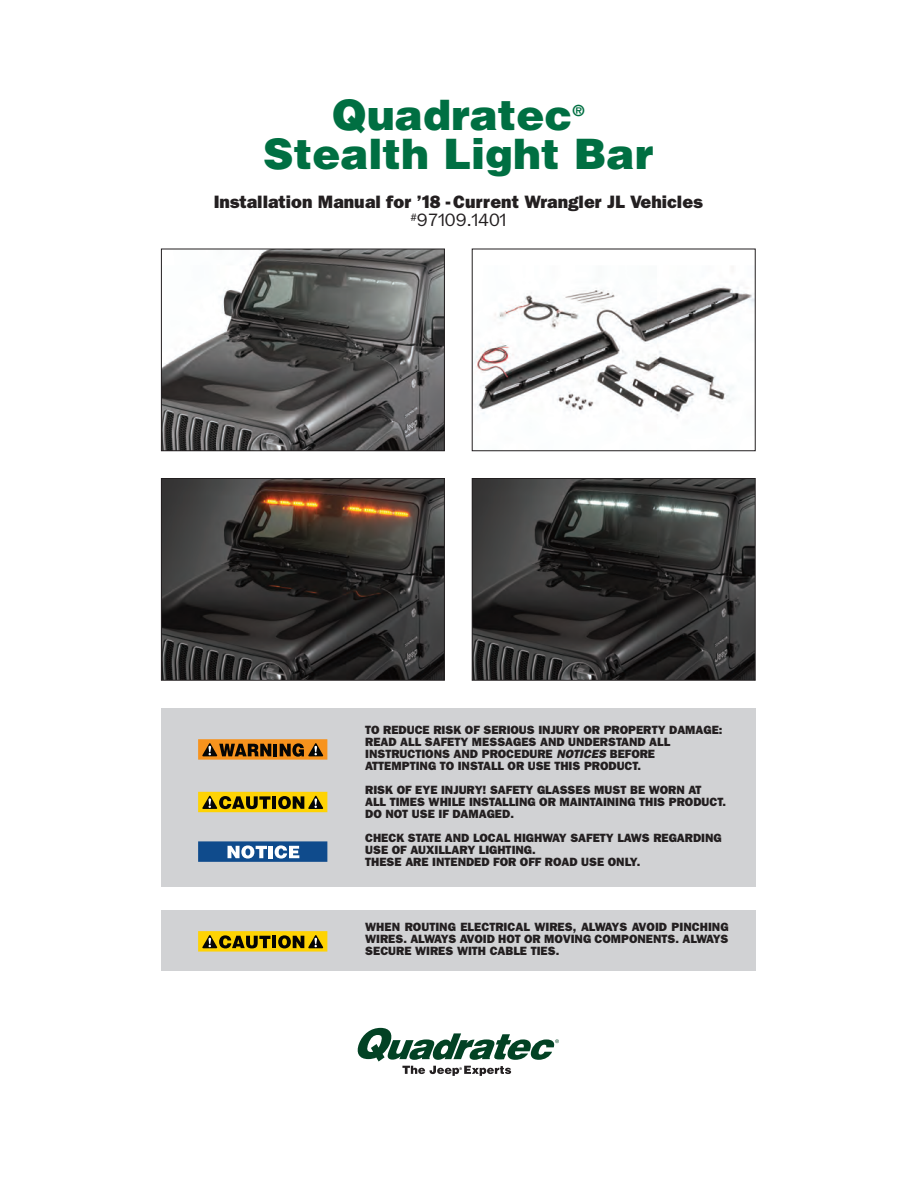
<style>
.page{position:relative;width:918px;height:1187px;background:#fff}
.page>*{position:absolute;margin:0;border:0;box-sizing:border-box;transform-origin:0 0}
.t1{font:900 42px "Helvetica";color:#006f42}
.t2{font:800 18px/18px "New Franklin Gothic";color:#231f20;text-align:center}
.t3{font:900 15.3px "Helvetica";color:#006f42}
.t4{font:800 12px/12px "New Franklin Gothic";color:#231f20}
.s1{font-weight:400}
.s2{font-style:italic}
</style>
<div class="page">
<img style="left:163px;top:251px;width:279px;height:198px">
<div style="left:161px;top:249px;width:283px;height:202px;border:1px solid #231f20"></div>
<img style="left:474px;top:286px;width:279px;height:132px">
<img style="left:163px;top:480px;width:279px;height:199px">
<div style="left:161px;top:478px;width:283px;height:203px;border:1px solid #231f20"></div>
<img style="left:473px;top:480px;width:280px;height:199px">
<div style="left:471px;top:478px;width:284px;height:203px;border:1px solid #231f20"></div>
<div style="left:161px;top:708px;width:594px;height:179px;background:#d1d2d4"></div>
<svg style="left:198px;top:792px;width:129px;height:20px;background:#ae9107"></svg>
<svg style="left:198px;top:739px;width:129px;height:21px;background:#a5671c"></svg>
<svg style="left:198px;top:841px;width:129px;height:21px;background:#4674a5"></svg>
<div style="left:161px;top:910px;width:594px;height:61px;background:#d1d2d4"></div>
<svg style="left:198px;top:931px;width:129px;height:21px;background:#b0940d"></svg>
<svg style="left:357px;top:1028px;width:201px;height:48px"></svg>
<h1 class="t1" style="left:332px;top:87px;width:242px">Quadratec</h1>
<p class="t3" style="left:572px;top:101px;width:14px">®</p>
<h1 class="t1" style="left:263px;top:126px;width:391px">Stealth Light Bar</h1>
<h2 class="t2" style="left:214px;top:192px;width:490px">Installation Manual for ’18 - Current Wrangler JL Vehicles <sup>#</sup><span class="s1">97109.1401</span></h2>
<p class="t4" style="left:365px;top:723px;width:358px">TO REDUCE RISK OF SERIOUS INJURY OR PROPERTY DAMAGE:<br>READ ALL SAFETY MESSAGES AND UNDERSTAND ALL INSTRUCTIONS AND PROCEDURE <span class="s2">NOTICES</span> BEFORE ATTEMPTING TO INSTALL OR USE THIS PRODUCT.</p>
<p class="t4" style="left:365px;top:783px;width:362px">RISK OF EYE INJURY! SAFETY GLASSES MUST BE WORN AT<br>ALL TIMES WHILE INSTALLING OR MAINTAINING THIS PRODUCT.<br>DO NOT USE IF DAMAGED.</p>
<p class="t4" style="left:365px;top:831px;width:358px">CHECK STATE AND LOCAL HIGHWAY SAFETY LAWS REGARDING<br>USE OF AUXILLARY LIGHTING.<br>THESE ARE INTENDED FOR OFF ROAD USE ONLY.</p>
<p class="t4" style="left:365px;top:920px;width:365px;text-align:justify">WHEN ROUTING ELECTRICAL WIRES, ALWAYS AVOID PINCHING WIRES. ALWAYS AVOID HOT OR MOVING COMPONENTS. ALWAYS SECURE WIRES WITH CABLE TIES.</p>
</div>
